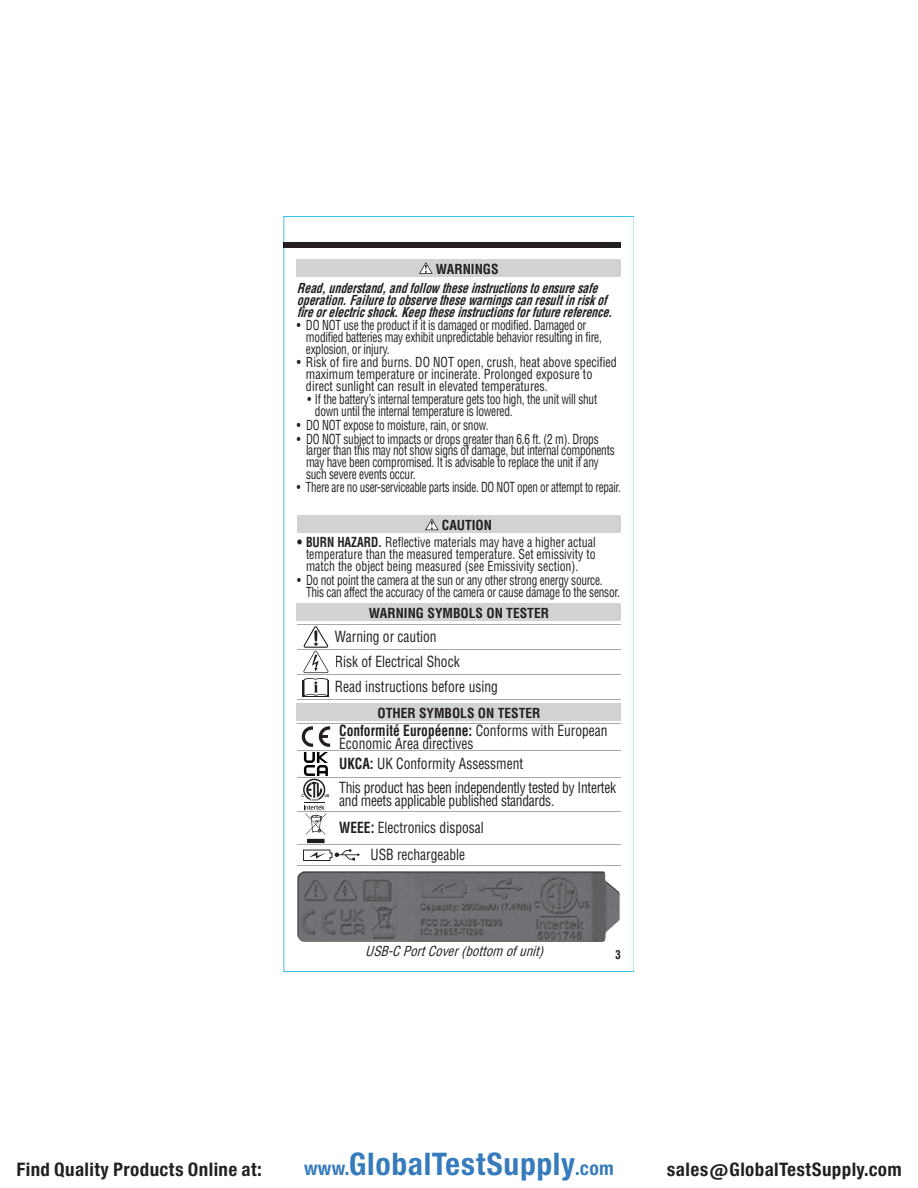
<style>
.page{position:relative;width:918px;height:1188px;background:#fff}
.page>*{position:absolute;margin:0;border:0;box-sizing:border-box;transform-origin:0 0}
.t1{font:29.7px "Europa Gro Nr 2 SBOP Bol Con";letter-spacing:.02em;color:#367bbc}
.t2{font:17.85px "Europa Gro Nr 2 SBOP Bol Con";letter-spacing:.02em;color:#231f20}
.t3{font:condensed 15px/24.9px "Helvetica LT Std";color:#231f20;scale:.9 1}
.t4{font:condensed 15px/23.7px "Helvetica LT Std";letter-spacing:-.02em;color:#231f20;scale:.9 1}
.t5{font:condensed 13.5px/11.6px "Helvetica LT Std";letter-spacing:-.02em;color:#231f20;scale:.84 1}
.t6{font:italic 700 condensed 13.5px "Helvetica LT Std";color:#231f20;scale:.89 1}
.t7{font:condensed 13.5px/12px "Helvetica LT Std";letter-spacing:-.02em;color:#231f20;text-align:justify;scale:.88 1}
.t8{font:condensed 13.5px/11.6px "Helvetica LT Std";color:#231f20;scale:.9 1}
.t9{font:condensed 13.5px "Helvetica LT Std";letter-spacing:-.02em;color:#231f20;scale:.82 1}
.t10{font:700 condensed 13.5px "Helvetica LT Std";color:#231f20}
.t11{font:italic condensed 13.5px "Helvetica LT Std";color:#231f20}
.t12{font:700 condensed 12px "Helvetica LT Std";color:#231f20;scale:.9 1}
.s1{font-weight:700}
.s2{font-size:18.3px}
</style>
<div class="page">
<svg style="left:284px;top:216px;width:350px;height:756px"></svg>
<svg style="left:297px;top:306px;width:8px;height:11px"></svg>
<p class="t10" style="left:436px;top:260px;width:64px">WARNINGS</p>
<p class="t6" style="left:297px;top:279px;width:344px">Read,understand,andfollowtheseinstructionstoensuresafe</p>
<p class="t6" style="left:297px;top:291px;width:354px">operation.Failuretoobservethesewarningscanresultinriskof</p>
<p class="t6" style="left:303px;top:303px;width:354px">reorelectricshock.Keeptheseinstructionsforfuturereference.</p>
<p class="t5" style="left:306px;top:320px;width:354px;text-indent:-9px">• DO NOT use the product if it is damaged or modified. Damaged or modified batteries may exhibit unpredictable behavior resulting in fire, explosion, or injury.</p>
<p class="t8" style="left:306px;top:357px;width:347px;text-indent:-9px">• Risk of fire and burns. DO NOT open, crush, heat above specified maximum temperature or incinerate. Prolonged exposure to direct sunlight can result in elevated temperatures.</p>
<p class="t5" style="left:315px;top:394px;width:338px;text-indent:-7px">• If the battery’s internal temperature gets too high, the unit will shut down until the internal temperature is lowered.</p>
<p class="t5" style="left:297px;top:419px;width:230px">• DO NOT expose to moisture, rain, or snow.</p>
<p class="t5" style="left:306px;top:433px;width:369px;text-indent:-9px">• DO NOT subject to impacts or drops greater than 6.6 ft. (2 m). Drops larger than this may not show signs of damage, but internal components may have been compromised. It is advisable to replace the unit if any such severe events occur.</p>
<p class="t9" style="left:297px;top:479px;width:397px">• There are no user-serviceable parts inside. DO NOT open or attempt to repair.</p>
<p class="t10" style="left:442px;top:517px;width:52px">CAUTION</p>
<p class="t7" style="left:306px;top:536px;width:331px;text-indent:-9px"><span class="s1">• BURN HAZARD.</span> Reflective materials may have a higher actual temperature than the measured temperature. Set emissivity to match the object being measured (see Emissivity section).</p>
<p class="t5" style="left:306px;top:574px;width:375px;line-height:12px;text-indent:-9px">• Do not point the camera at the sun or any other strong energy source.<br>This can affect the accuracy of the camera or cause damage to the sensor.</p>
<p class="t10" style="left:369px;top:605px;width:182px">WARNING SYMBOLS ON TESTER</p>
<p class="t3" style="left:335px;top:624px;width:183px">Warning or caution<br>Risk of Electrical Shock<br>Read instructions before using</p>
<p class="t10" style="left:377px;top:704px;width:165px">OTHER SYMBOLS ON TESTER</p>
<p class="t3" style="left:339px;top:723px;width:300px;line-height:13.5px"><span class="s1">Conformité Européenne:</span> Conforms with European<br>Economic Area directives</p>
<p class="t4" style="left:339px;top:752px;width:309px"><span class="s1">UKCA:</span> UK Conformity Assessment<br>This product has been independently tested by Intertek</p>
<p class="t4" style="left:339px;top:789px;width:241px">and meets applicable published standards.</p>
<p class="t3" style="left:339px;top:815px;width:162px"><span class="s1">WEEE:</span> Electronics disposal</p>
<p class="t3" style="left:370px;top:842px;width:107px">USB rechargeable</p>
<p class="t11" style="left:365px;top:943px;width:184px">USB-CPortCover(bottom ofunit)</p>
<p class="t12" style="left:616px;top:947px;width:8px">3</p>
<h2 class="t2" style="left:16px;top:1159px;width:247px">Find Quality Products Online at:</h2>
<h1 class="t1" style="left:304px;top:1147px;width:311px"><span class="s2">www.</span>GlobalTestSupply<span class="s2">.com</span></h1>
<h2 class="t2" style="left:667px;top:1159px;width:236px">sales@GlobalTestSupply.com</h2>
</div>
